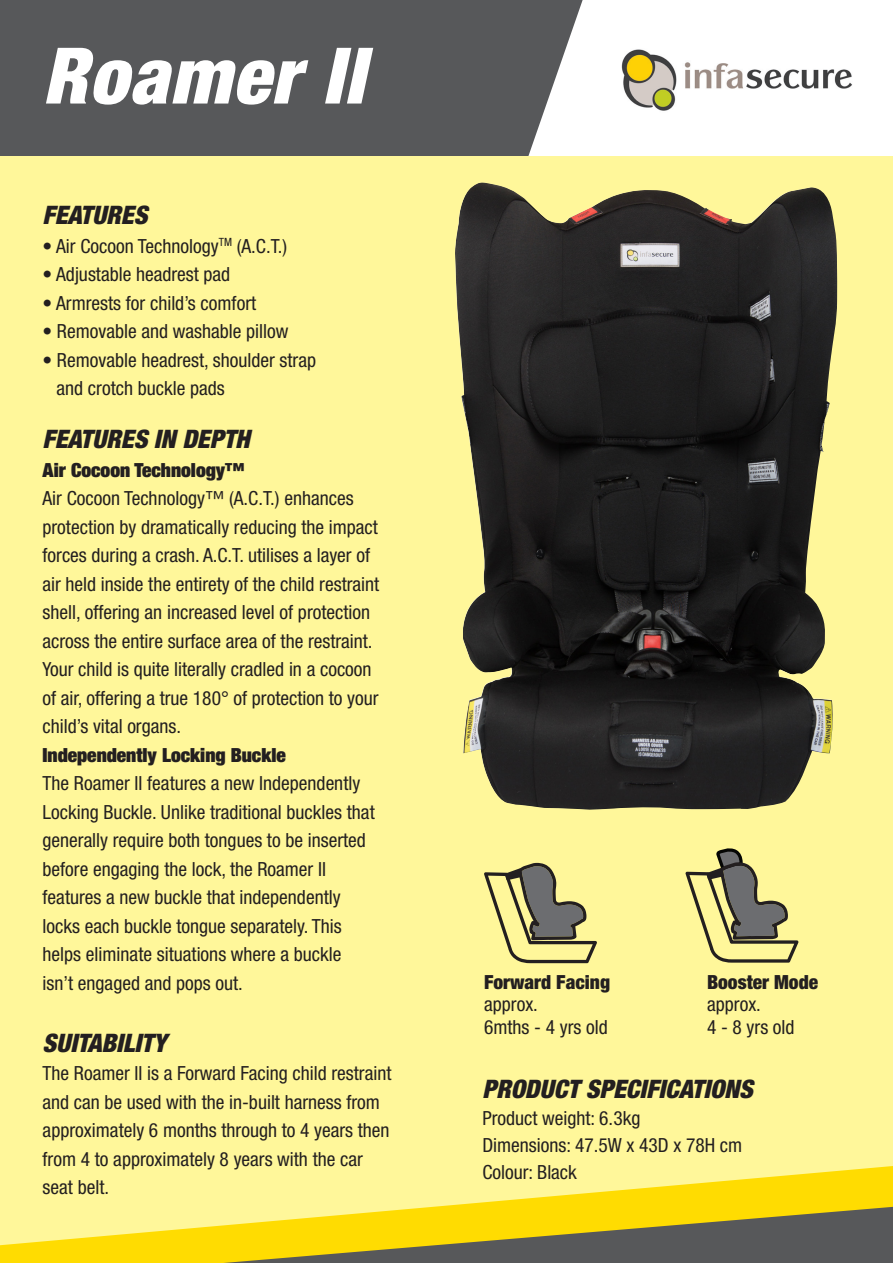
<style>
.page{position:relative;width:893px;height:1263px;background:#fff}
.page>*{position:absolute;margin:0;border:0;box-sizing:border-box;transform-origin:0 0}
.t1{font:italic 900 condensed 78px "Helvetica Neue LT Std";letter-spacing:.02em;color:#fff}
.t2{font:italic 900 condensed 25.5px "Helvetica Neue LT Std";color:#231f20}
.t3{font:condensed 19.5px/28.5px "Helvetica Neue LT Std";color:#231f20}
.t4{font:900 condensed 19.5px "Helvetica Neue LT Std";color:#231f20}
.t5{font:900 condensed 19.5px/22.5px "Helvetica Neue LT Std";color:#231f20}
.s1{font-weight:400}
</style>
<div class="page">
<div style="left:0;top:0;width:583px;height:156px;background:#57585a"></div>
<div style="left:0;top:156px;width:893px;height:1107px;background:#fff79a"></div>
<img style="left:621px;top:49px;width:231px;height:62px">
<svg style="left:0;top:1166px;width:893px;height:97px"></svg>
<svg style="left:484px;top:863px;width:113px;height:100px"></svg>
<svg style="left:685px;top:848px;width:113px;height:115px"></svg>
<img style="left:455px;top:183px;width:382px;height:627px">
<p class="t1" style="left:43px;top:28px;width:323px">Roamer II</p>
<p class="t2" style="left:43px;top:200px;width:106px">FEATURES</p>
<p class="t3" style="left:43px;top:232px;width:246px">• Air Cocoon Technology<sup>TM</sup> (A.C.T.)</p>
<p class="t3" style="left:43px;top:260px;width:189px">• Adjustable headrest pad</p>
<p class="t3" style="left:43px;top:289px;width:215px">• Armrests for child’s comfort</p>
<p class="t3" style="left:43px;top:317px;width:247px">• Removable and washable pillow</p>
<p class="t3" style="left:57px;top:346px;width:261px;text-indent:-14px">• Removable headrest, shoulder strap and crotch buckle pads</p>
<p class="t2" style="left:43px;top:423px;width:209px">FEATURES IN DEPTH</p>
<p class="t4" style="left:43px;top:457px;width:204px">Air Cocoon Technology™</p>
<p class="t3" style="left:43px;top:484px;width:338px">Air Cocoon Technology™ (A.C.T.) enhances protection by dramatically reducing the impact forces during a crash. A.C.T. utilises a layer of air held inside the entirety of the child restraint shell, offering an increased level of protection across the entire surface area of the restraint.<br>Your child is quite literally cradled in a cocoon of air, offering a true 180° of protection to your child’s vital organs.</p>
<p class="t4" style="left:43px;top:742px;width:245px">Independently Locking Buckle</p>
<p class="t3" style="left:43px;top:769px;width:334px">The Roamer II features a new Independently Locking Buckle. Unlike traditional buckles that generally require both tongues to be inserted before engaging the lock, the Roamer II features a new buckle that independently locks each buckle tongue separately. This helps eliminate situations where a buckle isn’t engaged and pops out.</p>
<p class="t2" style="left:43px;top:1027px;width:125px">SUITABILITY</p>
<p class="t3" style="left:43px;top:1059px;width:350px">The Roamer II is a Forward Facing child restraint and can be used with the in-built harness from approximately 6 months through to 4 years then from 4 to approximately 8 years with the car seat belt.</p>
<p class="t5" style="left:484px;top:970px;width:128px">Forward Facing</p>
<p class="t3" style="left:484px;top:990px;width:55px">approx.</p>
<p class="t3" style="left:484px;top:1012px;width:125px">6mths - 4 yrs old</p>
<p class="t5" style="left:707px;top:970px;width:113px">Booster Mode <span class="s1">approx.</span></p>
<p class="t3" style="left:707px;top:1012px;width:89px">4 - 8 yrs old</p>
<p class="t2" style="left:482px;top:1073px;width:272px">PRODUCT SPECIFICATIONS</p>
<p class="t3" style="left:482px;top:1104px;width:160px">Product weight: 6.3kg</p>
<p class="t3" style="left:482px;top:1131px;width:261px">Dimensions: 47.5W x 43D x 78H cm</p>
<p class="t3" style="left:482px;top:1158px;width:96px">Colour: Black</p>
</div>
